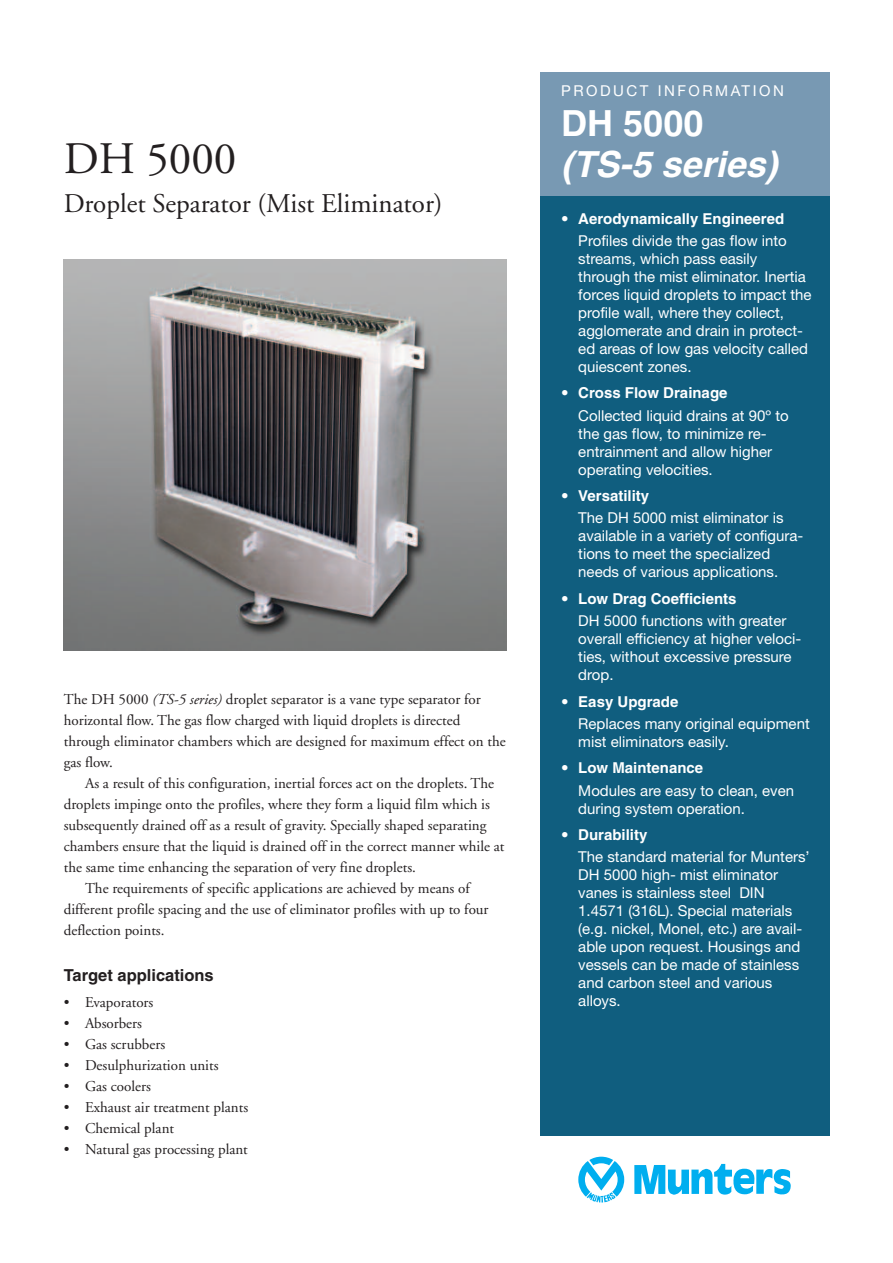
<style>
.page{position:relative;width:893px;height:1263px;background:#fff}
.page>*{position:absolute;margin:0;border:0;box-sizing:border-box;transform-origin:0 0}
.t1{font:45px "Adobe Garamond";color:#231f20}
.t2{font:italic 700 36px "Helvetica";color:#fff}
.t3{font:700 36px "Helvetica";color:#fff}
.t4{font:27px "Adobe Garamond";color:#231f20}
.t5{font:700 16.5px "Helvetica";color:#231f20}
.t6{font:15px/18px "Helvetica Neue";color:#fff}
.t7{font:15px/21px "Adobe Garamond";color:#231f20}
.t8{font:700 15px "Helvetica";color:#fff}
.t9{font:15px "Helvetica Neue";letter-spacing:.165em;color:#fff}
.s1{font-style:italic}
.s2{font-family:"Helvetica Neue";font-weight:400}
</style>
<div class="page">
<div style="left:540px;top:72px;width:289px;height:124px;background:#7899b3"></div>
<div style="left:540px;top:196px;width:289px;height:939px;background:#105e7f"></div>
<img style="left:64px;top:259px;width:442px;height:392px">
<svg style="left:634px;top:1164px;width:157px;height:31px"></svg>
<svg style="left:578px;top:1157px;width:46px;height:45px"></svg>
<h1 class="t1" style="left:64px;top:141px;width:174px">DH 5000</h1>
<h3 class="t4" style="left:64px;top:192px;width:380px">Droplet Separator (Mist Eliminator)</h3>
<p class="t7" style="left:64px;top:690px;width:444px">The DH 5000 <span class="s1">(TS-5 series)</span> droplet separator is a vane type separator for horizontal flow. The gas flow charged with liquid droplets is directed through eliminator chambers which are designed for maximum effect on the gas flow.</p>
<p class="t7" style="left:85px;top:774px;width:411px">As a result of this configuration, inertial forces act on the droplets. The</p>
<p class="t7" style="left:64px;top:795px;width:428px">droplets impinge onto the profiles, where they form a liquid film which is</p>
<p class="t7" style="left:64px;top:816px;width:424px">subsequently drained off as a result of gravity. Specially shaped separating</p>
<p class="t7" style="left:64px;top:837px;width:442px">chambers ensure that the liquid is drained off in the correct manner while at</p>
<p class="t7" style="left:64px;top:858px;width:354px">the same time enhancing the separation of very fine droplets.</p>
<p class="t7" style="left:85px;top:879px;width:386px">The requirements of specific applications are achieved by means of</p>
<p class="t7" style="left:64px;top:900px;width:426px">different profile spacing and the use of eliminator profiles with up to four</p>
<p class="t7" style="left:64px;top:921px;width:102px">deflection points.</p>
<p class="t5" style="left:64px;top:969px;width:152px">Target applications</p>
<p class="t7" style="left:64px;top:992px;width:91px">• Evaporators</p>
<p class="t7" style="left:64px;top:1013px;width:80px">• Absorbers</p>
<p class="t7" style="left:64px;top:1034px;width:103px">• Gas scrubbers</p>
<p class="t7" style="left:64px;top:1055px;width:156px">• Desulphurization units</p>
<p class="t7" style="left:64px;top:1076px;width:89px">• Gas coolers</p>
<p class="t7" style="left:64px;top:1097px;width:186px">• Exhaust air treatment plants</p>
<p class="t7" style="left:64px;top:1118px;width:112px">• Chemical plant</p>
<p class="t7" style="left:64px;top:1139px;width:186px">• Natural gas processing plant</p>
<p class="t9" style="left:561px;top:85px;width:224px">PRODUCT INFORMATION</p>
<h2 class="t3" style="left:561px;top:111px;width:144px">DH 5000</h2>
<h2 class="t2" style="left:561px;top:151px;width:218px">(TS-5 series)</h2>
<p class="t8" style="left:561px;top:213px;width:224px"><span class="s2">•</span> Aerodynamically Engineered</p>
<p class="t6" style="left:578px;top:233px;width:235px">Profiles divide the gas flow into streams, which pass easily through the mist eliminator. Inertia forces liquid droplets to impact the profile wall, where they collect, agglomerate and drain in protect&shy;ed areas of low gas velocity called quiescent zones.</p>
<p class="t8" style="left:561px;top:388px;width:168px"><span class="s2">•</span> Cross Flow Drainage</p>
<p class="t6" style="left:578px;top:408px;width:212px">Collected liquid drains at 90º to the gas flow, to minimize re&shy;entrainment and allow higher operating velocities.</p>
<p class="t8" style="left:561px;top:490px;width:89px"><span class="s2">•</span> Versatility</p>
<p class="t6" style="left:578px;top:510px;width:226px">The DH 5000 mist eliminator is available in a variety of configura&shy;tions to meet the specialized needs of various applications.</p>
<p class="t8" style="left:561px;top:593px;width:177px"><span class="s2">•</span> Low Drag Coefficients</p>
<p class="t6" style="left:578px;top:613px;width:224px">DH 5000 functions with greater overall efficiency at higher veloci&shy;ties, without excessive pressure drop.</p>
<p class="t8" style="left:561px;top:696px;width:119px"><span class="s2">•</span> Easy Upgrade</p>
<p class="t6" style="left:578px;top:716px;width:233px">Replaces many original equipment mist eliminators easily.</p>
<p class="t8" style="left:561px;top:763px;width:144px"><span class="s2">•</span> Low Maintenance</p>
<p class="t6" style="left:578px;top:783px;width:217px">Modules are easy to clean, even during system operation.</p>
<p class="t8" style="left:561px;top:829px;width:88px"><span class="s2">•</span> Durability</p>
<p class="t6" style="left:578px;top:849px;width:233px">The standard material for Munters’<br>DH 5000 high- mist eliminator vanes is stainless steel DIN<br>1.4571 (316L). Special materials (e.g. nickel, Monel, etc.) are avail&shy;able upon request. Housings and vessels can be made of stainless and carbon steel and various alloys.</p>
</div>
